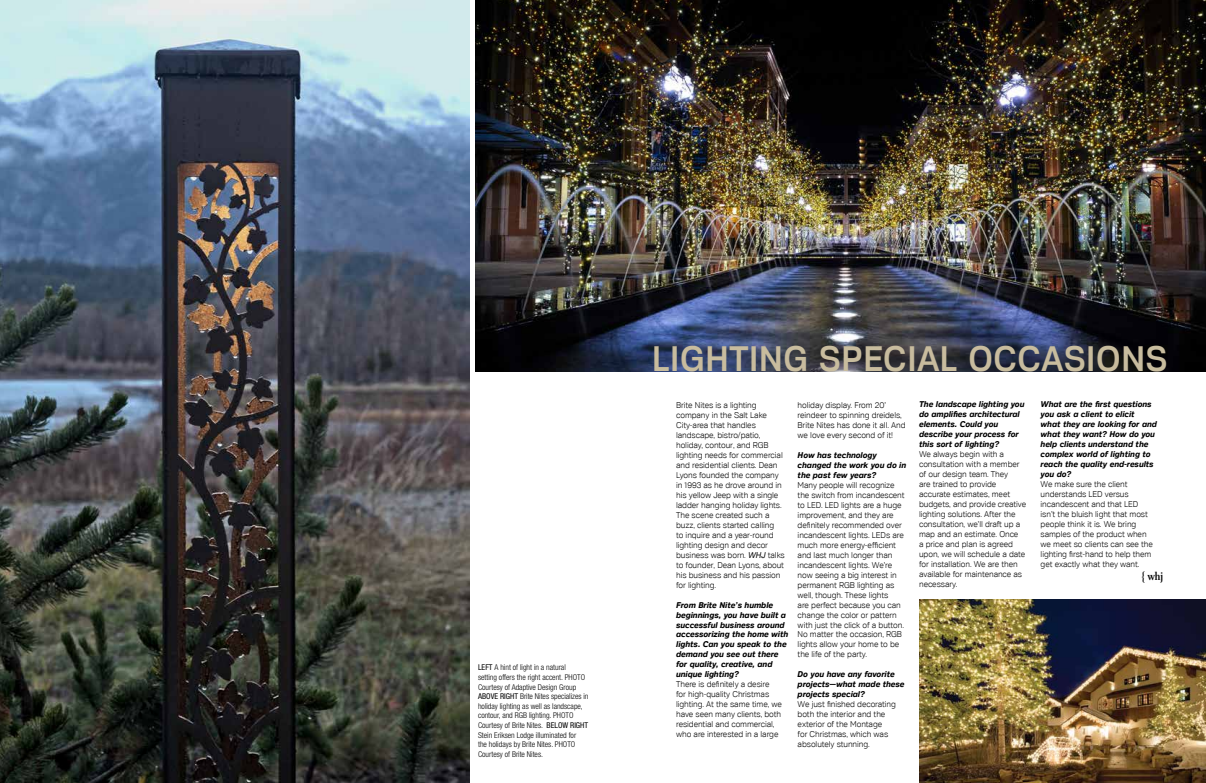
<style>
.page{position:relative;width:1206px;height:783px;background:#fff}
.page>*{position:absolute;margin:0;border:0;box-sizing:border-box;transform-origin:0 0}
.t1{font:500 36px "Crique Grotesk";color:#c8bc9e}
.t2{font:700 12px "Whitman Display Cond";color:#000}
.t3{font:300 8.5px/10px "Crique Grotesk";letter-spacing:-.01em;color:#000}
.t4{font:italic 700 8.5px/10px "Crique Grotesk";letter-spacing:-.01em;color:#000}
.t5{font:300 condensed 8px/9.6px "Helvetica Neue";color:#000}
.s1{font-weight:400}
.s2{font-weight:400;font-style:italic}
</style>
<div class="page">
<img style="left:476px;top:0;width:730px;height:371px">
<img style="left:919px;top:600px;width:287px;height:183px">
<img style="left:0;top:0;width:469px;height:783px">
<p class="t5" style="left:478px;top:663px;width:112px"><span class="s1">LEFT</span> A hint of light in a natural<br>setting offers the right accent. PHOTO Courtesy of Adaptive Design Group <span class="s1">ABOVE RIGHT</span> Brite Nites specializes in holiday lighting as well as landscape, contour, and RGB lighting. PHOTO Courtesy of Brite Nites. <span class="s1">BELOW RIGHT </span>Stein Eriksen Lodge illuminated for<br>the holidays by Brite Nites. PHOTO Courtesy of Brite Nites.</p>
<h1 class="t1" style="left:652px;top:339px;width:517px">LIGHTING SPECIAL OCCASIONS</h1>
<p class="t3" style="left:798px;top:400px;width:110px">holiday display. From 20’ reindeer to spinning dreidels,<br>Brite Nites has done it all. And we love every second of it!</p>
<p class="t4" style="left:798px;top:450px;width:110px">How has technology changed the work you do in the past few years?</p>
<p class="t3" style="left:798px;top:480px;width:108px">Many people will recognize the switch from incandescent to LED. LED lights are a huge improvement, and they are definitely recommended over incandescent lights. LEDs are much more energy-efficient and last much longer than incandescent lights. We’re now seeing a big interest in permanent RGB lighting as well, though. These lights<br>are perfect because you can change the color or pattern with just the click of a button.<br>No matter the occasion, RGB lights allow your home to be the life of the party.</p>
<p class="t4" style="left:798px;top:669px;width:108px">Do you have any favorite projects—what made these projects special?</p>
<p class="t3" style="left:798px;top:700px;width:100px">We just finished decorating both the interior and the exterior of the Montage<br>for Christmas, which was absolutely stunning.</p>
<p class="t4" style="left:1041px;top:399px;width:118px">What are the first questions you ask a client to elicit<br>what they are looking for and what they want? How do you help clients understand the complex world of lighting to reach the quality end-results you do?</p>
<p class="t3" style="left:1041px;top:479px;width:114px">We make sure the client understands LED versus incandescent and that LED isn’t the bluish light that most people think it is. We bring samples of the product when we meet so clients can see the lighting first-hand to help them get exactly what they want.</p>
<p class="t4" style="left:919px;top:399px;width:107px">The landscape lighting you do amplifies architectural elements. Could you describe your process for this sort of lighting?</p>
<p class="t3" style="left:919px;top:449px;width:109px">We always begin with a consultation with a member of our design team. They<br>are trained to provide accurate estimates, meet budgets, and provide creative lighting solutions. After the consultation, we’ll draft up a map and an estimate. Once<br>a price and plan is agreed upon, we will schedule a date for installation. We are then available for maintenance as necessary.</p>
<p class="t3" style="left:676px;top:400px;width:110px">Brite Nites is a lighting company in the Salt Lake<br>City-area that handles landscape, bistro/patio, holiday, contour, and RGB lighting needs for commercial and residential clients. Dean<br>Lyons founded the company in 1993 as he drove around in his yellow Jeep with a single ladder hanging holiday lights.<br>The scene created such a buzz, clients started calling<br>to inquire and a year-round lighting design and decor business was born. <span class="s2">WHJ</span> talks to founder, Dean Lyons, about his business and his passion for lighting.</p>
<p class="t4" style="left:676px;top:600px;width:114px">From Brite Nite’s humble beginnings, you have built a successful business around accessorizing the home with lights. Can you speak to the demand you see out there for quality, creative, and unique lighting?</p>
<p class="t3" style="left:676px;top:680px;width:107px">There is definitely a desire<br>for high-quality Christmas lighting. At the same time, we have seen many clients, both residential and commercial, who are interested in a large</p>
<h2 class="t2" style="left:1141px;top:570px;width:23px">{ whj</h2>
</div>
